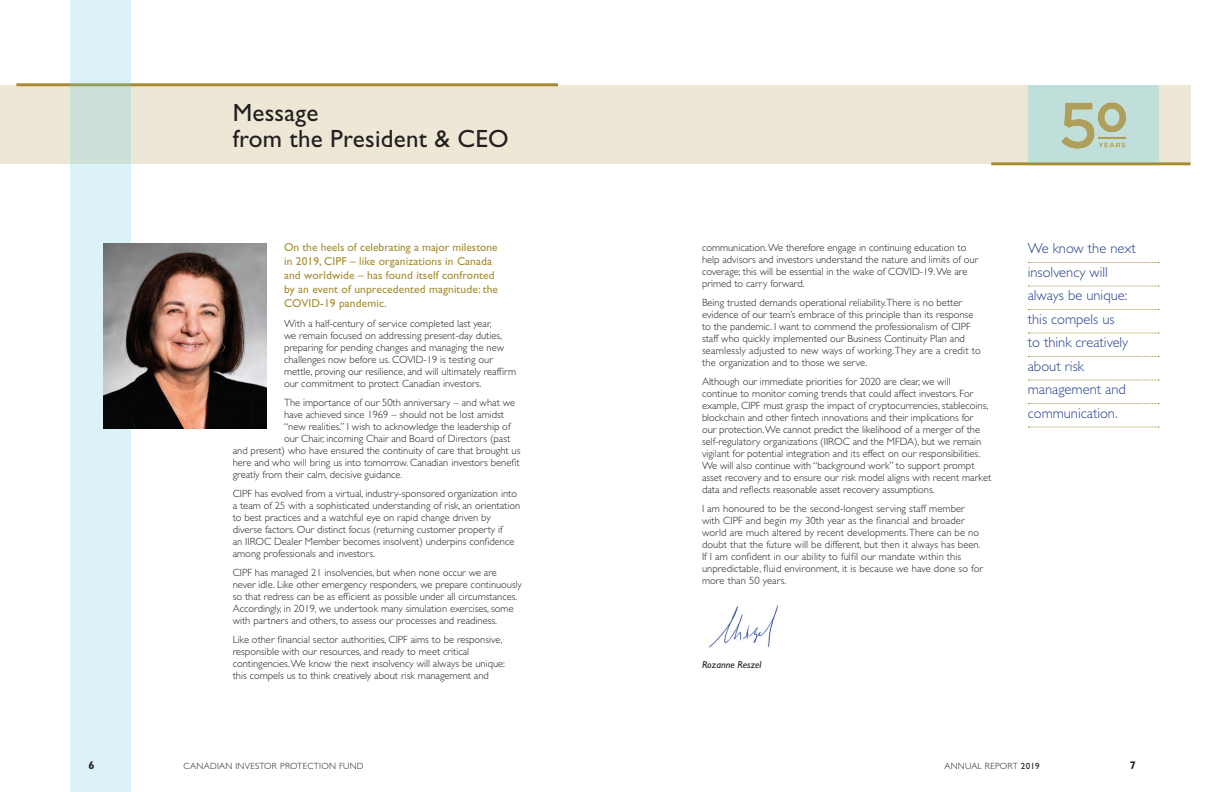
<style>
.page{position:relative;width:1224px;height:792px;background:#fff}
.page>*{position:absolute;margin:0;border:0;box-sizing:border-box;transform-origin:0 0}
.t1{font:25px/26px "Gill Sans";letter-spacing:.01em;color:#231f20}
.Pull_Quote{font:300 14.5px "Gill Sans";color:#253f8e}
.Intro_Text{font:11.5px/14px "Gill Sans";letter-spacing:.01em;color:#a78d30}
.t2{font:700 11px "Gill Sans";color:#231f20}
.t3{font:300 10.5px/12px "Gill Sans";color:#231f20}
.t4{font:italic 10px "Gill Sans";color:#231f20}
.t5{font:300 9px "Gill Sans";letter-spacing:.03em;color:#231f20}
.s1{font-weight:400}
</style>
<div class="page">
<div style="left:0;top:85px;width:1191px;height:79px;background:#ede8d6"></div>
<hr style="left:16px;top:83px;width:542px;height:3px;background:#a78d30">
<hr style="left:991px;top:162px;width:200px;height:3px;background:#a78d30">
<svg style="left:70px;top:0;width:61px;height:792px;background:#d7eef2"></svg>
<div style="left:1028px;top:85px;width:131px;height:77px;background:#c0deda"></div>
<img style="left:1061px;top:102px;width:65px;height:47px">
<img style="left:104px;top:243px;width:162px;height:185px">
<svg style="left:1028px;top:262px;width:131px;height:1px"></svg>
<svg style="left:1028px;top:286px;width:131px;height:1px"></svg>
<svg style="left:1028px;top:309px;width:131px;height:1px"></svg>
<svg style="left:1028px;top:333px;width:131px;height:1px"></svg>
<svg style="left:1028px;top:356px;width:131px;height:1px"></svg>
<svg style="left:1028px;top:380px;width:131px;height:1px"></svg>
<svg style="left:1028px;top:403px;width:131px;height:1px"></svg>
<svg style="left:1028px;top:427px;width:131px;height:1px"></svg>
<img style="left:709px;top:605px;width:70px;height:43px">
<h1 class="t1" style="left:233px;top:99px;width:278px">Message<br>from the President &amp; CEO</h1>
<p class="Intro_Text" style="left:284px;top:241px;width:216px">On the heels of celebrating a major milestone in 2019, CIPF – like organizations in Canada and worldwide – has found itself confronted by an event of unprecedented magnitude: the COVID-19 pandemic.</p>
<p class="t3" style="left:284px;top:317px;width:234px">With a half-century of service completed last year,<br>we remain focused on addressing present-day duties, preparing for pending changes and managing the new challenges now before us. COVID-19 is testing our mettle, proving our resilience, and will ultimately reaffirm our commitment to protect Canadian investors.</p>
<p class="t3" style="left:284px;top:396px;width:233px">The importance of our 50th anniversary – and what we</p>
<p class="t3" style="left:284px;top:408px;width:221px">have achieved since 1969 – should not be lost amidst</p>
<p class="t3" style="left:284px;top:420px;width:228px">“new realities.” I wish to acknowledge the leadership of</p>
<p class="t3" style="left:284px;top:432px;width:228px">our Chair, incoming Chair and Board of Directors (past</p>
<p class="t3" style="left:233px;top:444px;width:289px">and present) who have ensured the continuity of care that brought us</p>
<p class="t3" style="left:233px;top:456px;width:288px">here and who will bring us into tomorrow. Canadian investors benefit</p>
<p class="t3" style="left:233px;top:468px;width:172px">greatly from their calm, decisive guidance.</p>
<p class="t3" style="left:233px;top:488px;width:289px">CIPF has evolved from a virtual, industry-sponsored organization into a team of 25 with a sophisticated understanding of risk, an orientation to best practices and a watchful eye on rapid change driven by diverse factors. Our distinct focus (returning customer property if<br>an IIROC Dealer Member becomes insolvent) underpins confidence among professionals and investors.</p>
<p class="t3" style="left:233px;top:567px;width:291px">CIPF has managed 21 insolvencies, but when none occur we are never idle. Like other emergency responders, we prepare continuously so that redress can be as efficient as possible under all circumstances.<br>Accordingly, in 2019, we undertook many simulation exercises, some with partners and others, to assess our processes and readiness.</p>
<p class="t3" style="left:233px;top:634px;width:274px">Like other financial sector authorities, CIPF aims to be responsive, responsible with our resources, and ready to meet critical contingencies. We know the next insolvency will always be unique: this compels us to think creatively about risk management and</p>
<p class="t3" style="left:702px;top:241px;width:278px">communication. We therefore engage in continuing education to help advisors and investors understand the nature and limits of our coverage; this will be essential in the wake of COVID-19. We are primed to carry forward.</p>
<p class="t3" style="left:702px;top:296px;width:280px">Being trusted demands operational reliability.There is no better evidence of our team’s embrace of this principle than its response to the pandemic. I want to commend the professionalism of CIPF staff who quickly implemented our Business Continuity Plan and seamlessly adjusted to new ways of working. They are a credit to the organization and to those we serve.</p>
<p class="t3" style="left:702px;top:376px;width:291px">Although our immediate priorities for 2020 are clear, we will<br>continue to monitor coming trends that could affect investors. For example, CIPF must grasp the impact of cryptocurrencies, stablecoins, blockchain and other fintech innovations and their implications for<br>our protection. We cannot predict the likelihood of a merger of the self-regulatory organizations (IIROC and the MFDA), but we remain vigilant for potential integration and its effect on our responsibilities.<br>We will also continue with “background work” to support prompt asset recovery and to ensure our risk model aligns with recent market data and reflects reasonable asset recovery assumptions.</p>
<p class="t3" style="left:702px;top:503px;width:283px">I am honoured to be the second-longest serving staff member with CIPF and begin my 30th year as the financial and broader world are much altered by recent developments. There can be no doubt that the future will be different, but then it always has been.<br>If I am confident in our ability to fulfil our mandate within this unpredictable, fluid environment, it is because we have done so for more than 50 years.</p>
<p class="t4" style="left:702px;top:659px;width:61px">Rozanne Reszel</p>
<p class="Pull_Quote" style="left:1028px;top:240px;width:109px">We know the next</p>
<p class="Pull_Quote" style="left:1028px;top:264px;width:82px">insolvency will</p>
<p class="Pull_Quote" style="left:1028px;top:287px;width:101px">always be unique:</p>
<p class="Pull_Quote" style="left:1028px;top:311px;width:88px">this compels us</p>
<p class="Pull_Quote" style="left:1028px;top:334px;width:102px">to think creatively</p>
<p class="Pull_Quote" style="left:1028px;top:358px;width:58px">about risk</p>
<p class="Pull_Quote" style="left:1028px;top:381px;width:100px">management and</p>
<p class="Pull_Quote" style="left:1028px;top:405px;width:91px">communication.</p>
<p class="t2" style="left:89px;top:759px;width:8px">6</p>
<p class="t5" style="left:184px;top:761px;width:182px">CANADIAN INVESTOR PROTECTION FUND</p>
<p class="t5" style="left:944px;top:761px;width:97px">ANNUAL REPORT <span class="s1">2019</span></p>
<p class="t2" style="left:1130px;top:759px;width:8px">7</p>
</div>
